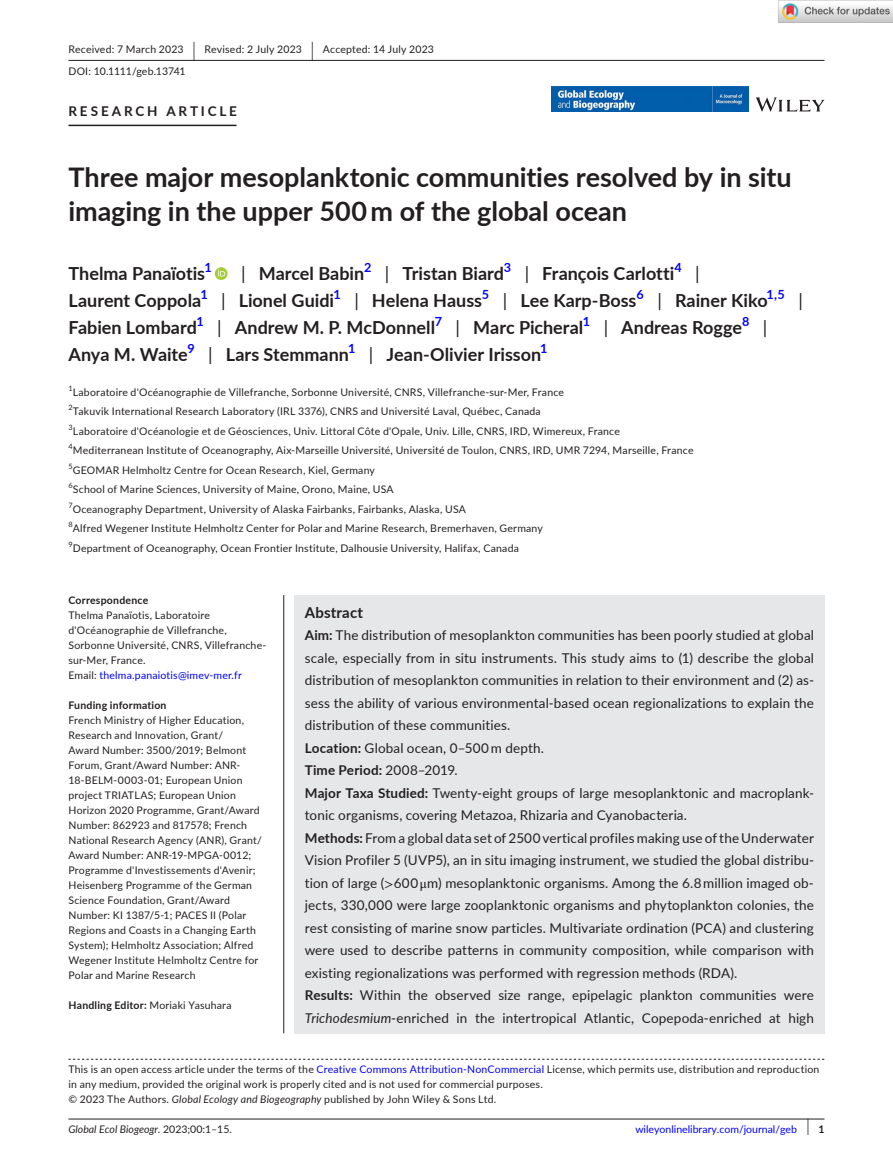
<style>
.page{position:relative;width:893px;height:1174px;background:#fff}
.page>*{position:absolute;margin:0;border:0;box-sizing:border-box;transform-origin:0 0}
.t1{font:700 27px/34.5px "Lato";color:#231f20}
.t2{font:700 18px "Lato";color:#231f20}
.t3{font:18px "Lato";color:#231f20}
.t4{font:700 15px "Lato";letter-spacing:.015em;color:#231f20}
.t5{font:13.5px/22.5px "Lato";letter-spacing:.01em;color:#231f20}
.t6{font:700 13.5px "Lato";letter-spacing:.21em;color:#231f20}
.t7{font:700 12.6px "Lato";color:#00f}
.t8{font:10.5px/15px "Lato";letter-spacing:.02em;color:#231f20}
.t9{font:700 10.5px "Lato";letter-spacing:.02em;color:#231f20}
.t10{font:10.5px "Lato";color:#00f}
.t11{font:italic 10.5px "Lato";color:#231f20}
.t12{font:7.35px "Lato";color:#231f20}
.s1{font-size:19.65px}
.s2{font-weight:400}
.s3{color:#00f}
.s4{font-weight:700}
.s5{font-family:"STIX"}
.s6{font-style:italic}
.s7{font-style:normal}
.s8{font-size:17.4px;color:#231f20}
.s9{font-weight:700;color:#231f20}
</style>
<div class="page">
<hr style="left:68px;top:1118px;width:756px;height:1px;background:#231f20">
<svg style="left:756px;top:97px;width:68px;height:15px"></svg>
<img style="left:551px;top:86px;width:197px;height:26px">
<hr style="left:68px;top:60px;width:756px;height:1px;background:#231f20">
<hr style="left:68px;top:125px;width:169px;height:1px;background:#231f20">
<svg style="left:215px;top:267px;width:13px;height:13px"></svg>
<svg style="left:218px;top:269px;width:7px;height:7px"></svg>
<svg style="left:68px;top:1058px;width:756px;height:1px"></svg>
<div style="left:294px;top:595px;width:530px;height:438px;background:#e6e7e9"></div>
<hr style="left:283px;top:595px;width:1px;height:438px;background:#231f20">
<img style="left:779px;top:0;width:114px;height:23px">
<p class="t8" style="left:68px;top:38px;width:367px;line-height:21.8px">Received: 7 March 2023 <span class="s1">|</span> Revised: 2 July 2023 <span class="s1">|</span> Accepted: 14 July 2023<br>DOI: 10.1111/geb.13741</p>
<p class="t6" style="left:68px;top:101px;width:170px">RESEARCH ARTICLE</p>
<h1 class="t1" style="left:68px;top:159px;width:725px">Three major mesoplanktonic communities resolved by in situ imaging in the upper 500 m of the global ocean</h1>
<h2 class="t2" style="left:68px;top:260px;width:138px">Thelma Panaïotis</h2>
<p class="t7" style="left:204px;top:258px;width:9px">1</p>
<h2 class="t2" style="left:241px;top:260px;width:125px"><span class="s2">|</span> Marcel Babin</h2>
<p class="t7" style="left:364px;top:258px;width:9px">2</p>
<h2 class="t2" style="left:385px;top:260px;width:121px"><span class="s2">|</span> Tristan Biard</h2>
<p class="t7" style="left:504px;top:258px;width:9px">3</p>
<h2 class="t2" style="left:525px;top:260px;width:151px"><span class="s2">|</span> François Carlotti</h2>
<p class="t7" style="left:674px;top:258px;width:9px">4</p>
<h2 class="t3" style="left:695px;top:260px;width:6px">|</h2>
<h2 class="t2" style="left:68px;top:287px;width:134px">Laurent Coppola</h2>
<p class="t7" style="left:200px;top:285px;width:9px">1</p>
<h2 class="t2" style="left:221px;top:287px;width:114px"><span class="s2">|</span> Lionel Guidi</h2>
<p class="t7" style="left:334px;top:285px;width:9px">1</p>
<h2 class="t2" style="left:354px;top:287px;width:129px"><span class="s2">|</span> Helena Hauss</h2>
<p class="t7" style="left:482px;top:285px;width:9px">5</p>
<h2 class="t2" style="left:503px;top:287px;width:135px"><span class="s2">|</span> Lee Karp-Boss</h2>
<p class="t7" style="left:637px;top:285px;width:9px">6</p>
<h2 class="t2" style="left:657px;top:287px;width:112px"><span class="s2">|</span> Rainer Kiko</h2>
<p class="t7" style="left:767px;top:285px;width:20px">1,5</p>
<h2 class="t3" style="left:798px;top:287px;width:6px">|</h2>
<h2 class="t2" style="left:68px;top:314px;width:130px">Fabien Lombard</h2>
<p class="t7" style="left:196px;top:312px;width:9px">1</p>
<h2 class="t2" style="left:217px;top:314px;width:219px"><span class="s2">|</span> Andrew M. P. McDonnell</h2>
<p class="t7" style="left:435px;top:312px;width:9px">7</p>
<h2 class="t2" style="left:456px;top:314px;width:129px"><span class="s2">|</span> Marc Picheral</h2>
<p class="t7" style="left:583px;top:312px;width:9px">1</p>
<h2 class="t2" style="left:604px;top:314px;width:140px"><span class="s2">|</span> Andreas Rogge</h2>
<p class="t7" style="left:742px;top:312px;width:9px">8</p>
<h2 class="t3" style="left:763px;top:314px;width:6px">|</h2>
<h2 class="t2" style="left:68px;top:341px;width:121px">Anya M. Waite</h2>
<p class="t7" style="left:187px;top:339px;width:9px">9</p>
<h2 class="t2" style="left:208px;top:341px;width:142px"><span class="s2">|</span> Lars Stemmann</h2>
<p class="t7" style="left:348px;top:339px;width:9px">1</p>
<h2 class="t2" style="left:369px;top:341px;width:174px"><span class="s2">|</span> Jean-Olivier Irisson</h2>
<p class="t7" style="left:540px;top:339px;width:9px">1</p>
<p class="t12" style="left:68px;top:383px;width:6px">1</p>
<p class="t8" style="left:68px;top:381px;width:627px;line-height:19.5px;text-indent:4px">Laboratoire d'Océanographie de Villefranche, Sorbonne Université, CNRS, Villefranche-sur-Mer, France<br><sup>2</sup>Takuvik International Research Laboratory (IRL 3376), CNRS and Université Laval, Québec, Canada<br><sup>3</sup>Laboratoire d'Océanologie et de Géosciences, Univ. Littoral Côte d'Opale, Univ. Lille, CNRS, IRD, Wimereux, France <sup>4</sup>Mediterranean Institute of Oceanography, Aix-Marseille Université, Université de Toulon, CNRS, IRD, UMR 7294, Marseille, France <sup>5</sup>GEOMAR Helmholtz Centre for Ocean Research, Kiel, Germany<br><sup>6</sup>School of Marine Sciences, University of Maine, Orono, Maine, USA<br><sup>7</sup>Oceanography Department, University of Alaska Fairbanks, Fairbanks, Alaska, USA<br><sup>8</sup>Alfred Wegener Institute Helmholtz Center for Polar and Marine Research, Bremerhaven, Germany<br><sup>9</sup>Department of Oceanography, Ocean Frontier Institute, Dalhousie University, Halifax, Canada</p>
<p class="t9" style="left:68px;top:592px;width:81px">Correspondence</p>
<p class="t8" style="left:68px;top:607px;width:199px">Thelma Panaïotis, Laboratoire d'Océanographie de Villefranche, Sorbonne Université, CNRS, Villefranche&shy;sur-Mer, France.<br>Email: <span class="s3">thelma.panaiotis@imev-mer.fr</span></p>
<p class="t9" style="left:68px;top:697px;width:100px">Funding information</p>
<p class="t8" style="left:68px;top:712px;width:195px">French Ministry of Higher Education, Research and Innovation, Grant/<br>Award Number: 3500/2019; Belmont Forum, Grant/Award Number: ANR-18-BELM-0003-01; European Union project TRIATLAS; European Union Horizon 2020 Programme, Grant/Award Number: 862923 and 817578; French National Research Agency (ANR), Grant/ Award Number: ANR-19-MPGA-0012; Programme d'Investissements d'Avenir; Heisenberg Programme of the German Science Foundation, Grant/Award Number: KI 1387/5-1; PACES II (Polar Regions and Coasts in a Changing Earth System); Helmholtz Association; Alfred Wegener Institute Helmholtz Centre for Polar and Marine Research</p>
<p class="t9" style="left:68px;top:997px;width:165px">Handling Editor: <span class="s2">Moriaki Yasuhara</span></p>
<h3 class="t4" style="left:305px;top:601px;width:60px">Abstract</h3>
<p class="t5" style="left:305px;top:623px;width:511px"><span class="s4">Aim:</span> The distribution of mesoplankton communities has been poorly studied at global scale, especially from in situ instruments. This study aims to (1) describe the global distribution of mesoplankton communities in relation to their environment and (2) as&shy;sess the ability of various environmental-based ocean regionalizations to explain the distribution of these communities.<br><span class="s4">Location:</span> Global ocean, 0–500 m depth.<br><span class="s4">Time Period:</span> 2008–2019.<br><span class="s4">Major Taxa Studied:</span> Twenty-eight groups of large mesoplanktonic and macroplank&shy;tonic organisms, covering Metazoa, Rhizaria and Cyanobacteria.<br><span class="s4">Methods:</span> From a global data set of 2500 vertical profiles making use of the Underwater Vision Profiler 5 (UVP5), an in situ imaging instrument, we studied the global distribu&shy;tion of large (<span class="s5">&gt;</span>600 <span class="s5">μ</span>m) mesoplanktonic organisms. Among the 6.8 million imaged ob&shy;jects, 330,000 were large zooplanktonic organisms and phytoplankton colonies, the rest consisting of marine snow particles. Multivariate ordination (PCA) and clustering were used to describe patterns in community composition, while comparison with existing regionalizations was performed with regression methods (RDA).<br><span class="s4">Results:</span> Within the observed size range, epipelagic plankton communities were <span class="s6">Trichodesmium</span>-enriched in the intertropical Atlantic, Copepoda-enriched at high</p>
<p class="t8" style="left:68px;top:1061px;width:752px">This is an open access article under the terms of the <span class="s3">Creative Commons Attribution-NonCommercial</span> License, which permits use, distribution and reproduction in any medium, provided the original work is properly cited and is not used for commercial purposes.<br>© 2023 The Authors. <span class="s6">Global Ecology and Biogeography</span> published by John Wiley &amp; Sons Ltd.</p>
<p class="t11" style="left:68px;top:1121px;width:165px">Global Ecol Biogeogr. <span class="s7">2023;00:1–15.</span></p>
<p class="t10" style="left:635px;top:1121px;width:191px">wileyonlinelibrary.com/journal/geb <span class="s8">|</span> <span class="s9">1</span></p>
</div>
